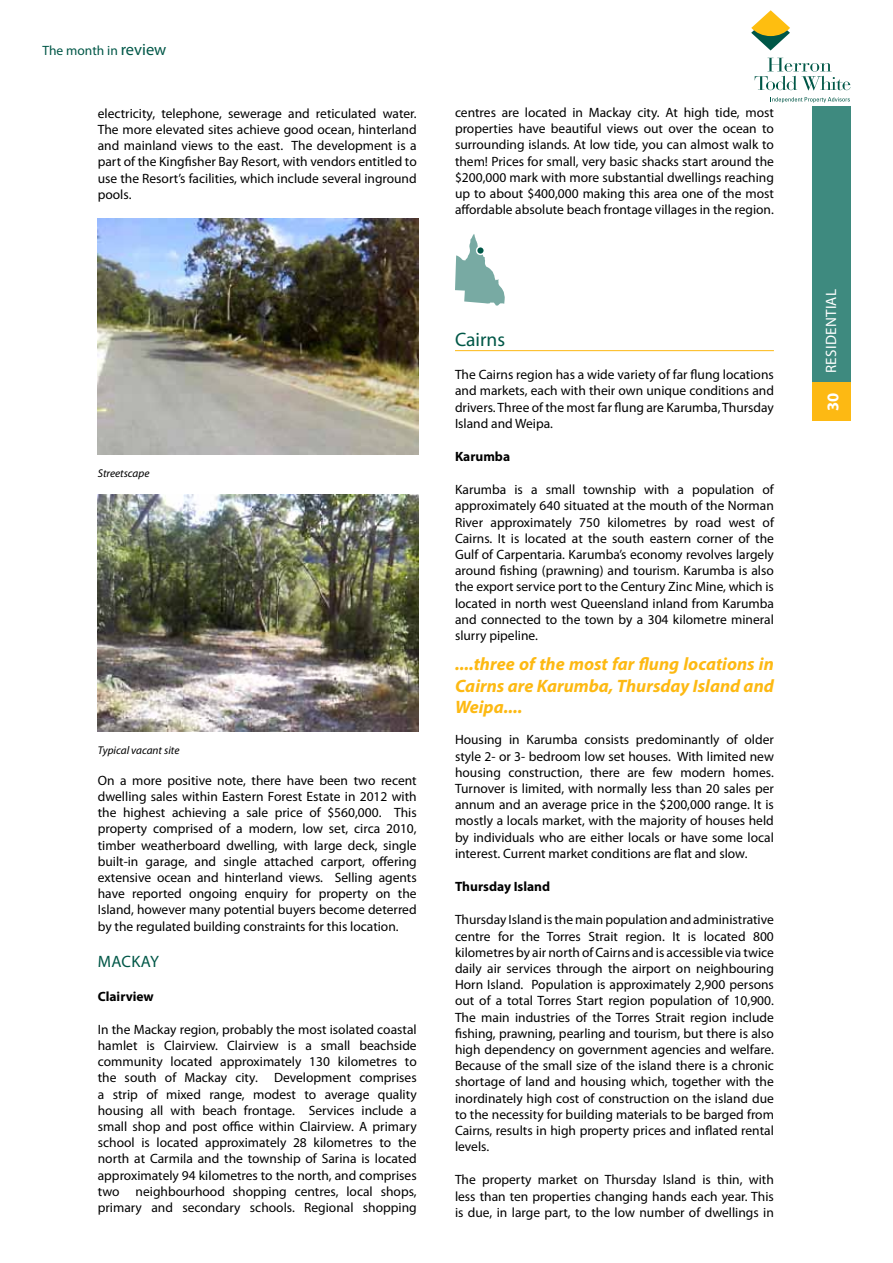
<style>
.page{position:relative;width:893px;height:1263px;background:#fff}
.page>*{position:absolute;margin:0;border:0;box-sizing:border-box;transform-origin:0 0}
.t1{font:19.5px "Myriad Pro";color:#005747}
.t2{font:italic 700 18px/21.6px "Myriad Pro";color:#fdb913;text-align:justify}
.t3{font:16.5px "Myriad Pro";color:#005747}
.t4{font:700 16.5px "Myriad Pro";color:#fff}
.t5{font:15px "Myriad Pro";color:#fff}
.t6{font:13.5px/16.2px "Myriad Pro";color:#000;text-align:justify}
.t7{font:700 13.5px "Myriad Pro";color:#000}
.t8{font:13.5px "Myriad Pro";color:#005747}
.t9{font:italic 11.25px "Myriad Pro";color:#000}
.s1{font-size:16.5px}
</style>
<div class="page">
<div style="left:812px;top:106px;width:38px;height:315px;background:#3e8a7f"></div>
<div style="left:812px;top:383px;width:38px;height:38px;background:#fdb913"></div>
<svg style="left:751px;top:10px;width:39px;height:40px"></svg>
<svg style="left:755px;top:58px;width:95px;height:32px"></svg>
<svg style="left:772px;top:97px;width:78px;height:6px"></svg>
<img style="left:98px;top:218px;width:321px;height:237px">
<img style="left:98px;top:495px;width:320px;height:237px">
<hr style="left:455px;top:350px;width:319px;height:1px;background:#fdb913">
<svg style="left:455px;top:234px;width:50px;height:72px"></svg>
<div style="left:477px;top:247px;width:7px;height:7px;background:#005747;border-radius:50%"></div>
<div style="left:476px;top:246px;width:9px;height:9px;border:2px solid #fff;border-radius:50%"></div>
<p class="t8" style="left:43px;top:42px;width:125px">The month in <span class="s1">review</span></p>
<p class="t6" style="left:98px;top:105px;width:320px">electricity, telephone, sewerage and reticulated water.<br>The more elevated sites achieve good ocean, hinterland and mainland views to the east. The development is a part of the Kingfisher Bay Resort, with vendors entitled to use the Resort’s facilities, which include several inground pools.</p>
<p class="t6" style="left:455px;top:104px;width:320px">centres are located in Mackay city. At high tide, most properties have beautiful views out over the ocean to surrounding islands. At low tide, you can almost walk to them! Prices for small, very basic shacks start around the $200,000 mark with more substantial dwellings reaching up to about $400,000 making this area one of the most affordable absolute beach frontage villages in the region.</p>
<p class="t9" style="left:98px;top:466px;width:53px">Streetscape</p>
<p class="t9" style="left:98px;top:743px;width:83px">Typical vacant site</p>
<p class="t6" style="left:98px;top:772px;width:320px">On a more positive note, there have been two recent dwelling sales within Eastern Forest Estate in 2012 with the highest achieving a sale price of $560,000. This property comprised of a modern, low set, circa 2010, timber weatherboard dwelling, with large deck, single built-in garage, and single attached carport, offering extensive ocean and hinterland views. Selling agents have reported ongoing enquiry for property on the Island, however many potential buyers become deterred by the regulated building constraints for this location.</p>
<p class="t3" style="left:98px;top:952px;width:24px">mackay</p>
<p class="t7" style="left:98px;top:987px;width:58px">Clairview</p>
<p class="t6" style="left:98px;top:1021px;width:320px">In the Mackay region, probably the most isolated coastal hamlet is Clairview. Clairview is a small beachside community located approximately 130 kilometres to the south of Mackay city. Development comprises a strip of mixed range, modest to average quality housing all with beach frontage. Services include a small shop and post office within Clairview. A primary school is located approximately 28 kilometres to the north at Carmila and the township of Sarina is located approximately 94 kilometres to the north, and comprises two neighbourhood shopping centres, local shops, primary and secondary schools. Regional shopping</p>
<h1 class="t1" style="left:455px;top:327px;width:52px">Cairns</h1>
<p class="t6" style="left:455px;top:366px;width:320px">The Cairns region has a wide variety of far flung locations and markets, each with their own unique conditions and drivers. Three of the most far flung are Karumba, Thursday Island and Weipa.</p>
<p class="t7" style="left:455px;top:448px;width:57px">Karumba</p>
<p class="t6" style="left:455px;top:481px;width:320px">Karumba is a small township with a population of approximately 640 situated at the mouth of the Norman River approximately 750 kilometres by road west of Cairns. It is located at the south eastern corner of the Gulf of Carpentaria. Karumba’s economy revolves largely around fishing (prawning) and tourism. Karumba is also the export service port to the Century Zinc Mine, which is located in north west Queensland inland from Karumba and connected to the town by a 304 kilometre mineral slurry pipeline.</p>
<h2 class="t2" style="left:455px;top:653px;width:320px">....three of the most far flung locations in Cairns are Karumba, Thursday Island and Weipa....</h2>
<p class="t6" style="left:455px;top:732px;width:320px">Housing in Karumba consists predominantly of older style 2- or 3- bedroom low set houses. With limited new housing construction, there are few modern homes.<br>Turnover is limited, with normally less than 20 sales per annum and an average price in the $200,000 range. It is mostly a locals market, with the majority of houses held by individuals who are either locals or have some local interest. Current market conditions are flat and slow.</p>
<p class="t7" style="left:455px;top:878px;width:97px">Thursday Island</p>
<p class="t6" style="left:455px;top:911px;width:320px">Thursday Island is the main population and administrative centre for the Torres Strait region. It is located 800 kilometres by air north of Cairns and is accessible via twice daily air services through the airport on neighbouring Horn Island. Population is approximately 2,900 persons out of a total Torres Start region population of 10,900.<br>The main industries of the Torres Strait region include fishing, prawning, pearling and tourism, but there is also high dependency on government agencies and welfare.<br>Because of the small size of the island there is a chronic shortage of land and housing which, together with the inordinately high cost of construction on the island due to the necessity for building materials to be barged from Cairns, results in high property prices and inflated rental levels.</p>
<p class="t6" style="left:455px;top:1171px;width:320px">The property market on Thursday Island is thin, with less than ten properties changing hands each year. This is due, in large part, to the low number of dwellings in</p>
<p class="t5" style="left:822px;top:373px;width:85px;rotate:-90deg">Residential</p>
<p class="t4" style="left:822px;top:411px;width:20px;rotate:-90deg">30</p>
</div>
